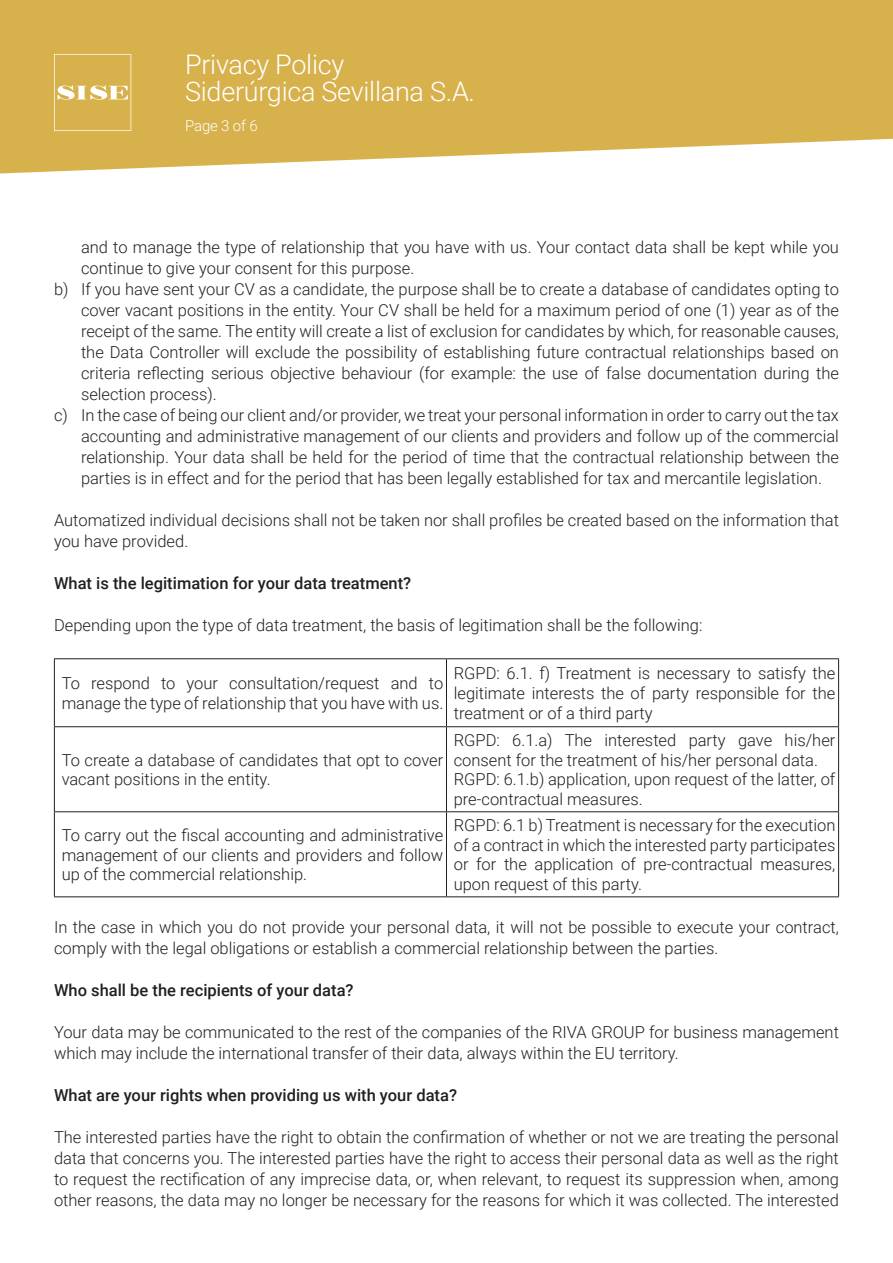
<style>
.page{position:relative;width:893px;height:1263px;background:#fff}
.page>*{position:absolute;margin:0;border:0;box-sizing:border-box;transform-origin:0 0}
.t1{font:300 27px/27px "Roboto";letter-spacing:-.01em;color:#fff}
.t2{font:300 16.5px/19.8px "Roboto";color:#231f20}
.t3{font:500 16.5px "Roboto";color:#231f20}
.t4{font:300 15px "Roboto";letter-spacing:-.01em;color:#fff}
</style>
<div class="page">
<svg style="left:0;top:0;width:893px;height:173px;background:#dbb85e"></svg>
<svg style="left:54px;top:54px;width:77px;height:77px;background:#dbb960"></svg>
<hr style="left:54px;top:658px;width:392px;height:1px;background:#231f20">
<hr style="left:54px;top:659px;width:1px;height:67px;background:#231f20">
<hr style="left:446px;top:658px;width:393px;height:1px;background:#231f20">
<hr style="left:446px;top:659px;width:1px;height:67px;background:#231f20">
<hr style="left:838px;top:659px;width:1px;height:67px;background:#231f20">
<hr style="left:54px;top:726px;width:392px;height:1px;background:#231f20">
<hr style="left:54px;top:727px;width:1px;height:84px;background:#231f20">
<hr style="left:446px;top:726px;width:393px;height:1px;background:#231f20">
<hr style="left:446px;top:727px;width:1px;height:84px;background:#231f20">
<hr style="left:838px;top:727px;width:1px;height:84px;background:#231f20">
<hr style="left:54px;top:811px;width:392px;height:1px;background:#231f20">
<hr style="left:54px;top:812px;width:1px;height:84px;background:#231f20">
<hr style="left:446px;top:811px;width:393px;height:1px;background:#231f20">
<hr style="left:446px;top:812px;width:1px;height:84px;background:#231f20">
<hr style="left:838px;top:812px;width:1px;height:84px;background:#231f20">
<hr style="left:54px;top:896px;width:392px;height:1px;background:#231f20">
<hr style="left:446px;top:896px;width:393px;height:1px;background:#231f20">
<h1 class="t1" style="left:185px;top:50px;width:291px">Privacy Policy<br>Siderúrgica Sevillana S.A.</h1>
<p class="t4" style="left:185px;top:115px;width:74px">Page 3 of 6</p>
<p class="t2" style="left:81px;top:237px;width:759px">and to manage the type of relationship that you have with us. Your contact data shall be kept while you</p>
<p class="t2" style="left:81px;top:258px;width:335px">continue to give your consent for this purpose.</p>
<p class="t2" style="left:54px;top:279px;width:786px">b) If you have sent your CV as a candidate, the purpose shall be to create a database of candidates opting to</p>
<p class="t2" style="left:81px;top:300px;width:759px">cover vacant positions in the entity. Your CV shall be held for a maximum period of one (1) year as of the</p>
<p class="t2" style="left:81px;top:321px;width:759px">receipt of the same. The entity will create a list of exclusion for candidates by which, for reasonable causes,</p>
<p class="t2" style="left:81px;top:342px;width:759px">the Data Controller will exclude the possibility of establishing future contractual relationships based on</p>
<p class="t2" style="left:81px;top:363px;width:759px">criteria reflecting serious objective behaviour (for example: the use of false documentation during the</p>
<p class="t2" style="left:81px;top:384px;width:137px">selection process).</p>
<p class="t2" style="left:54px;top:405px;width:786px">c) In the case of being our client and/or provider, we treat your personal information in order to carry out the tax</p>
<p class="t2" style="left:81px;top:426px;width:759px">accounting and administrative management of our clients and providers and follow up of the commercial</p>
<p class="t2" style="left:81px;top:447px;width:759px">relationship. Your data shall be held for the period of time that the contractual relationship between the</p>
<p class="t2" style="left:81px;top:468px;width:742px">parties is in effect and for the period that has been legally established for tax and mercantile legislation.</p>
<p class="t2" style="left:54px;top:509px;width:786px;line-height:21px">Automatized individual decisions shall not be taken nor shall profiles be created based on the information that you have provided.</p>
<p class="t3" style="left:54px;top:572px;width:359px">What is the legitimation for your data treatment?</p>
<p class="t2" style="left:54px;top:615px;width:650px">Depending upon the type of data treatment, the basis of legitimation shall be the following:</p>
<p class="t2" style="left:62px;top:673px;width:383px">To respond to your consultation/request and to manage the type of relationship that you have with us.</p>
<p class="t2" style="left:454px;top:663px;width:383px;text-align:justify">RGPD: 6.1. f) Treatment is necessary to satisfy the legitimate interests the of party responsible for the treatment or of a third party</p>
<p class="t2" style="left:62px;top:749px;width:383px">To create a database of candidates that opt to cover vacant positions in the entity.</p>
<p class="t2" style="left:454px;top:729px;width:383px">RGPD: 6.1.a) The interested party gave his/her consent for the treatment of his/her personal data.<br>RGPD: 6.1.b) application, upon request of the latter, of pre-contractual measures.</p>
<p class="t2" style="left:62px;top:824px;width:383px;text-align:justify">To carry out the fiscal accounting and administrative management of our clients and providers and follow up of the commercial relationship.</p>
<p class="t2" style="left:454px;top:814px;width:383px;text-align:justify">RGPD: 6.1 b) Treatment is necessary for the execution of a contract in which the interested party participates or for the application of pre-contractual measures, upon request of this party.</p>
<p class="t2" style="left:54px;top:916px;width:786px;line-height:21px">In the case in which you do not provide your personal data, it will not be possible to execute your contract, comply with the legal obligations or establish a commercial relationship between the parties.</p>
<p class="t3" style="left:54px;top:979px;width:301px">Who shall be the recipients of your data?</p>
<p class="t2" style="left:54px;top:1021px;width:786px;line-height:21px">Your data may be communicated to the rest of the companies of the RIVA GROUP for business management which may include the international transfer of their data, always within the EU territory.</p>
<p class="t3" style="left:54px;top:1084px;width:405px">What are your rights when providing us with your data?</p>
<p class="t2" style="left:54px;top:1126px;width:786px;line-height:21px;text-align:justify">The interested parties have the right to obtain the confirmation of whether or not we are treating the personal data that concerns you. The interested parties have the right to access their personal data as well as the right to request the rectification of any imprecise data, or, when relevant, to request its suppression when, among other reasons, the data may no longer be necessary for the reasons for which it was collected. The interested</p>
</div>
